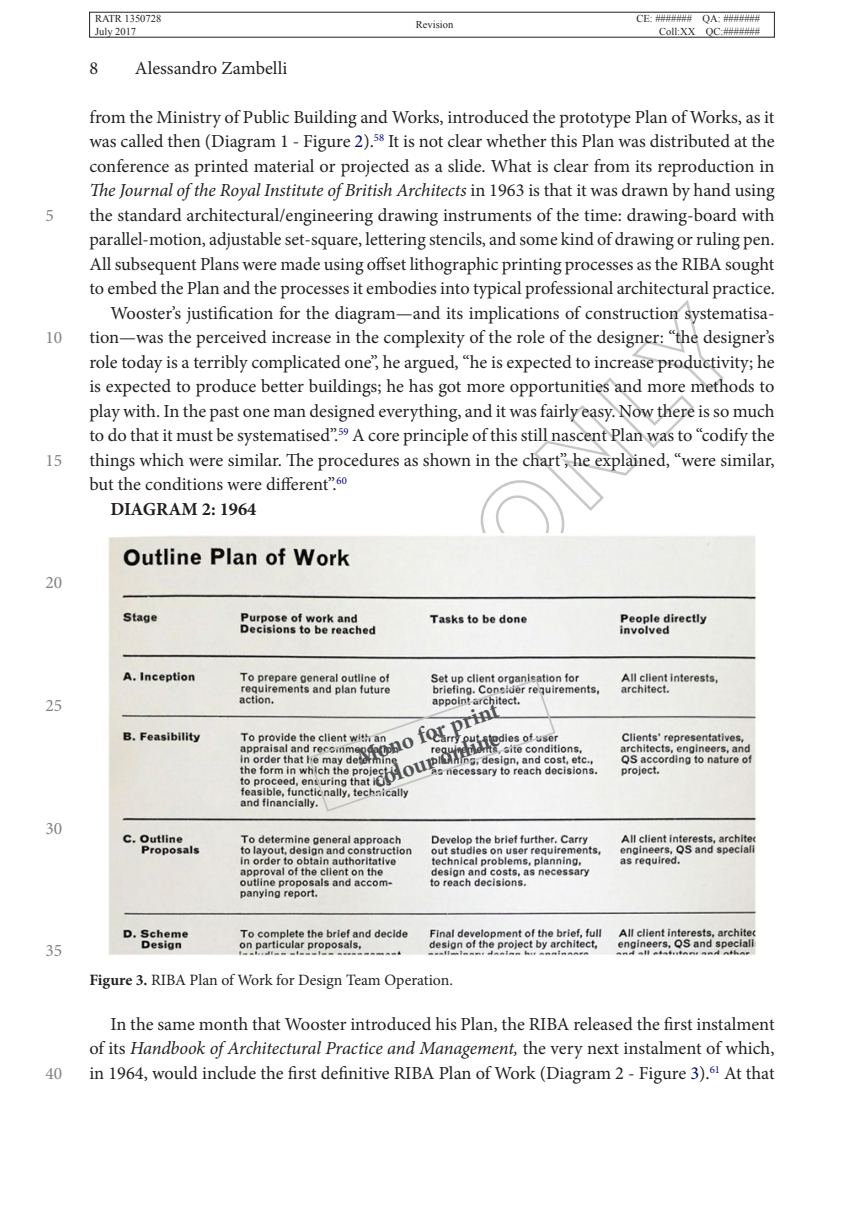
<style>
.page{position:relative;width:864px;height:1231px;background:#fff}
.page>*{position:absolute;margin:0;border:0;box-sizing:border-box;transform-origin:0 0}
.t1{font:700 23.62px/27.1px "Minion Pro";color:#515456;text-align:center}
.t2{font:18.38px/24.5px "Minion Pro";color:#231f20;text-align:justify}
.t3{font:italic 18.38px "Minion Pro";letter-spacing:-.01em;color:#231f20}
.t4{font:700 18.38px "Minion Pro";color:#231f20}
.t5{font:17.5px "Minion Pro";color:#818180}
.t6{font:15.75px "Minion Pro";color:#231f20}
.t7{font:10.5px/12.6px "Times New Roman";color:#231f20}
.s1{color:#000080}
.s2{font-style:normal}
.s3{font-weight:700}
.s4{font-style:italic}
</style>
<div class="page">
<img style="left:108px;top:536px;width:649px;height:420px">
<svg style="left:140px;top:300px;width:583px;height:604px"></svg>
<p class="t5" style="left:46px;top:203px;width:10px">5</p>
<p class="t5" style="left:46px;top:326px;width:18px">10</p>
<p class="t5" style="left:46px;top:448px;width:18px">15</p>
<p class="t5" style="left:46px;top:571px;width:18px">20</p>
<p class="t7" style="left:95px;top:12px;width:68px">RATR 1350728<br>July 2017</p>
<p class="t7" style="left:416px;top:18px;width:39px">Revision</p>
<p class="t7" style="left:636px;top:12px;width:125px;text-align:right">CE: ####### QA: #######<br>Coll:XX QC:#######</p>
<p class="t2" style="left:89px;top:56px;width:10px">8</p>
<p class="t2" style="left:135px;top:56px;width:154px">Alessandro Zambelli</p>
<p class="t2" style="left:89px;top:104px;width:686px">from the Ministry of Public Building and Works, introduced the prototype Plan of Works, as it</p>
<p class="t2" style="left:89px;top:129px;width:686px">was called then (Diagram 1 - Figure <span class="s1">2</span>).<sup>58</sup> It is not clear whether this Plan was distributed at the</p>
<p class="t2" style="left:89px;top:153px;width:686px">conference as printed material or projected as a slide. What is clear from its reproduction in</p>
<p class="t3" style="left:89px;top:178px;width:686px">The Journal of the Royal Institute of British Architects <span class="s2">in 1963 is that it was drawn by hand using</span></p>
<p class="t2" style="left:89px;top:202px;width:686px">the standard architectural/engineering drawing instruments of the time: drawing-board with</p>
<p class="t2" style="left:89px;top:227px;width:686px">parallel-motion, adjustable set-square, lettering stencils, and some kind of drawing or ruling pen.</p>
<p class="t2" style="left:89px;top:251px;width:686px">All subsequent Plans were made using offset lithographic printing processes as the RIBA sought</p>
<p class="t2" style="left:89px;top:276px;width:686px">to embed the Plan and the processes it embodies into typical professional architectural practice.</p>
<p class="t2" style="left:110px;top:300px;width:665px">Wooster’s justification for the diagram—and its implications of construction systematisa-</p>
<p class="t2" style="left:89px;top:325px;width:686px">tion—was the perceived increase in the complexity of the role of the designer: “the designer’s</p>
<p class="t2" style="left:89px;top:349px;width:686px">role today is a terribly complicated one”, he argued, “he is expected to increase productivity; he</p>
<p class="t2" style="left:89px;top:374px;width:686px">is expected to produce better buildings; he has got more opportunities and more methods to</p>
<p class="t2" style="left:89px;top:398px;width:686px">play with. In the past one man designed everything, and it was fairly easy. Now there is so much</p>
<p class="t2" style="left:89px;top:423px;width:686px">to do that it must be systematised”.<sup>59</sup> A core principle of this still nascent Plan was to “codify the</p>
<p class="t2" style="left:89px;top:447px;width:686px">things which were similar. The procedures as shown in the chart”, he explained, “were similar,</p>
<p class="t2" style="left:89px;top:472px;width:259px">but the conditions were different”.<sup>60</sup></p>
<p class="t4" style="left:110px;top:496px;width:147px">DIAGRAM 2: 1964</p>
<p class="t5" style="left:46px;top:693px;width:18px">25</p>
<p class="t5" style="left:46px;top:816px;width:18px">30</p>
<p class="t1" style="left:353px;top:744px;width:150px;rotate:-19deg">Mono for print colour online</p>
<p class="t5" style="left:46px;top:938px;width:18px">35</p>
<p class="t5" style="left:46px;top:1061px;width:18px">40</p>
<p class="t6" style="left:89px;top:969px;width:365px"><span class="s3">Figure 3.</span> RIBA Plan of Work for Design Team Operation.</p>
<p class="t2" style="left:89px;top:1011px;width:686px;text-indent:21px">In the same month that Wooster introduced his Plan, the RIBA released the first instalment of its <span class="s4">Handbook of Architectural Practice and Management,</span> the very next instalment of which, in 1964, would include the first definitive RIBA Plan of Work (Diagram 2 - Figure <span class="s1">3</span>).<sup>61</sup> At that</p>
</div>
